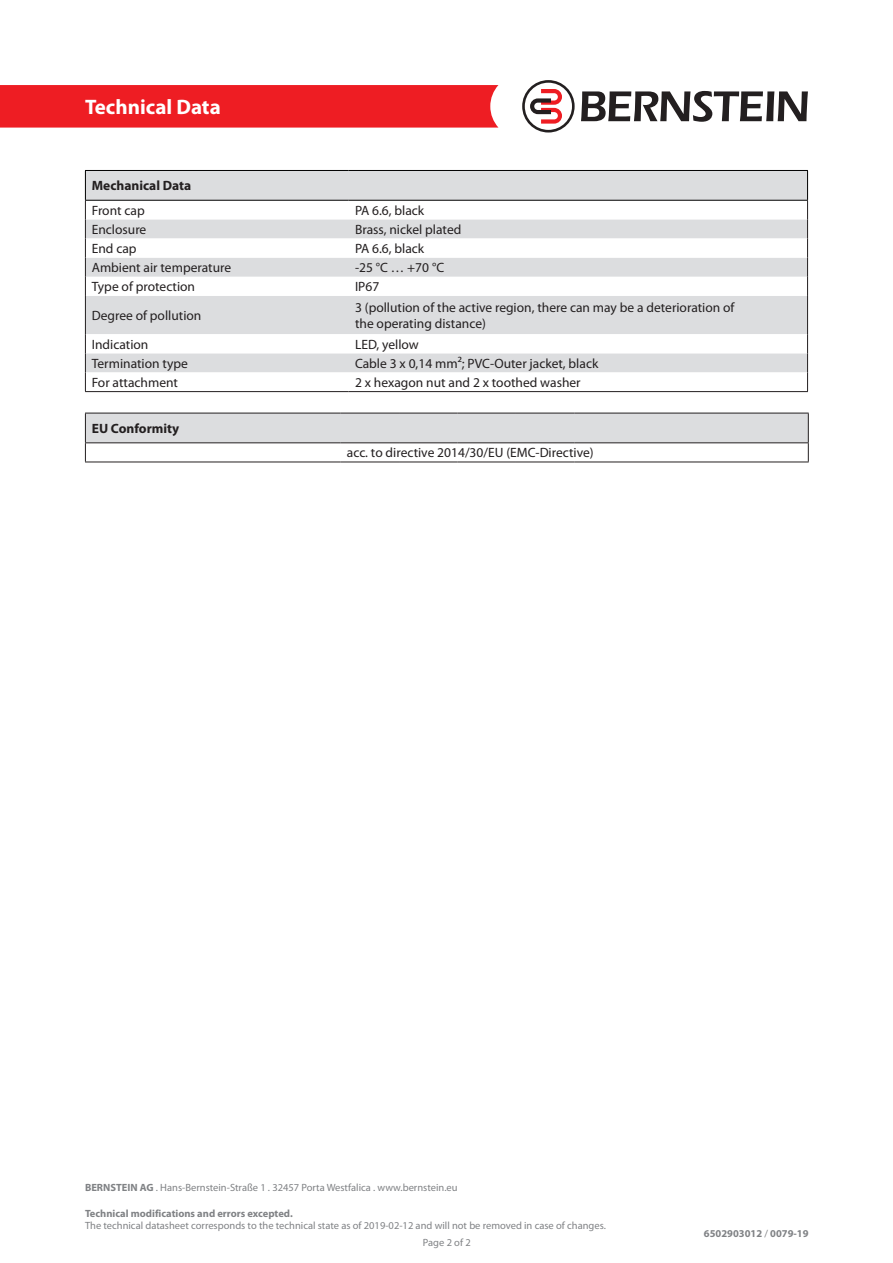
<style>
.page{position:relative;width:893px;height:1263px;background:#fff}
.page>*{position:absolute;margin:0;border:0;box-sizing:border-box;transform-origin:0 0}
.t1{font:700 21px "Myriad Pro";color:#fff}
.t2{font:13.5px/16.2px "Myriad Pro";color:#231f20}
.t3{font:700 13.5px "Myriad Pro";color:#231f20}
.t4{font:10.5px/16.8px "Myriad Pro";color:#808285}
.t5{font:700 10.5px "Myriad Pro";color:#808285}
.s1{font-weight:700}
.s2{font-weight:400}
</style>
<div class="page">
<div style="left:0;top:85px;width:498px;height:43px;background:#ee1d23"></div>
<svg style="left:581px;top:91px;width:227px;height:31px"></svg>
<svg style="left:522px;top:80px;width:53px;height:53px"></svg>
<svg style="left:85px;top:414px;width:724px;height:48px"></svg>
<hr style="left:85px;top:413px;width:256px;height:1px;background:#231f20">
<hr style="left:341px;top:413px;width:58px;height:1px;background:#231f20">
<hr style="left:399px;top:413px;width:58px;height:1px;background:#231f20">
<hr style="left:457px;top:413px;width:59px;height:1px;background:#231f20">
<hr style="left:516px;top:413px;width:58px;height:1px;background:#231f20">
<hr style="left:574px;top:413px;width:235px;height:1px;background:#231f20">
<hr style="left:85px;top:442px;width:256px;height:1px;background:#231f20">
<hr style="left:341px;top:442px;width:58px;height:1px;background:#231f20">
<hr style="left:399px;top:442px;width:58px;height:1px;background:#231f20">
<hr style="left:457px;top:442px;width:59px;height:1px;background:#231f20">
<hr style="left:516px;top:442px;width:58px;height:1px;background:#231f20">
<hr style="left:574px;top:442px;width:235px;height:1px;background:#231f20">
<hr style="left:85px;top:462px;width:256px;height:1px;background:#231f20">
<hr style="left:341px;top:462px;width:58px;height:1px;background:#231f20">
<hr style="left:399px;top:462px;width:58px;height:1px;background:#231f20">
<hr style="left:457px;top:462px;width:59px;height:1px;background:#231f20">
<hr style="left:516px;top:462px;width:58px;height:1px;background:#231f20">
<hr style="left:574px;top:462px;width:235px;height:1px;background:#231f20">
<div style="left:86px;top:171px;width:721px;height:29px;background:#dcdddf"></div>
<svg style="left:86px;top:219px;width:721px;height:153px;fill:#dcdddf"></svg>
<hr style="left:85px;top:296px;width:1px;height:38px;background:#231f20">
<hr style="left:807px;top:296px;width:1px;height:38px;background:#231f20">
<svg style="left:85px;top:334px;width:1px;height:57px"></svg>
<svg style="left:807px;top:334px;width:1px;height:57px"></svg>
<hr style="left:85px;top:170px;width:264px;height:1px;background:#000">
<svg style="left:85px;top:171px;width:1px;height:125px"></svg>
<hr style="left:349px;top:170px;width:459px;height:1px;background:#000">
<svg style="left:807px;top:171px;width:1px;height:125px"></svg>
<hr style="left:85px;top:200px;width:264px;height:1px;background:#000">
<hr style="left:349px;top:200px;width:459px;height:1px;background:#000">
<hr style="left:85px;top:391px;width:264px;height:1px;background:#231f20">
<hr style="left:349px;top:391px;width:459px;height:1px;background:#231f20">
<h1 class="t1" style="left:85px;top:93px;width:137px">Technical Data</h1>
<p class="t3" style="left:92px;top:177px;width:101px">Mechanical Data</p>
<p class="t2" style="left:92px;top:202px;width:54px">Front cap</p>
<p class="t2" style="left:355px;top:202px;width:71px">PA 6.6, black</p>
<p class="t2" style="left:92px;top:221px;width:56px">Enclosure</p>
<p class="t2" style="left:355px;top:221px;width:108px">Brass, nickel plated</p>
<p class="t2" style="left:92px;top:240px;width:46px">End cap</p>
<p class="t2" style="left:355px;top:240px;width:71px">PA 6.6, black</p>
<p class="t2" style="left:92px;top:259px;width:141px">Ambient air temperature</p>
<p class="t2" style="left:355px;top:259px;width:91px">-25 °C … +70 °C</p>
<p class="t2" style="left:92px;top:279px;width:105px">Type of protection</p>
<p class="t2" style="left:355px;top:279px;width:26px">IP67</p>
<p class="t2" style="left:92px;top:307px;width:111px">Degree of pollution</p>
<p class="t2" style="left:355px;top:299px;width:381px">3 (pollution of the active region, there can may be a deterioration of the operating distance)</p>
<p class="t2" style="left:92px;top:336px;width:58px">Indication</p>
<p class="t2" style="left:355px;top:336px;width:65px">LED, yellow</p>
<p class="t2" style="left:92px;top:355px;width:98px">Termination type</p>
<p class="t2" style="left:355px;top:355px;width:245px">Cable 3 x 0,14 mm²; PVC-Outer jacket, black</p>
<p class="t2" style="left:92px;top:374px;width:88px">For attachment</p>
<p class="t2" style="left:355px;top:374px;width:227px">2 x hexagon nut and 2 x toothed washer</p>
<p class="t3" style="left:92px;top:420px;width:89px">EU Conformity</p>
<p class="t2" style="left:347px;top:445px;width:248px">acc. to directive 2014/30/EU (EMC-Directive)</p>
<p class="t4" style="left:85px;top:1179px;width:374px"><span class="s1">BERNSTEIN AG</span> . Hans-Bernstein-Straße 1 . 32457 Porta Westfalica . www.bernstein.eu</p>
<p class="t5" style="left:85px;top:1206px;width:209px">Technical modifications and errors excepted.</p>
<p class="t4" style="left:423px;top:1217px;width:184px;text-indent:-338px">The technical datasheet corresponds to the technical state as of 2019-02-12 and will not be removed in case of changes.<br>Page 2 of 2</p>
<p class="t5" style="left:704px;top:1227px;width:106px">6502903012 <span class="s2">/</span> 0079-19</p>
</div>
